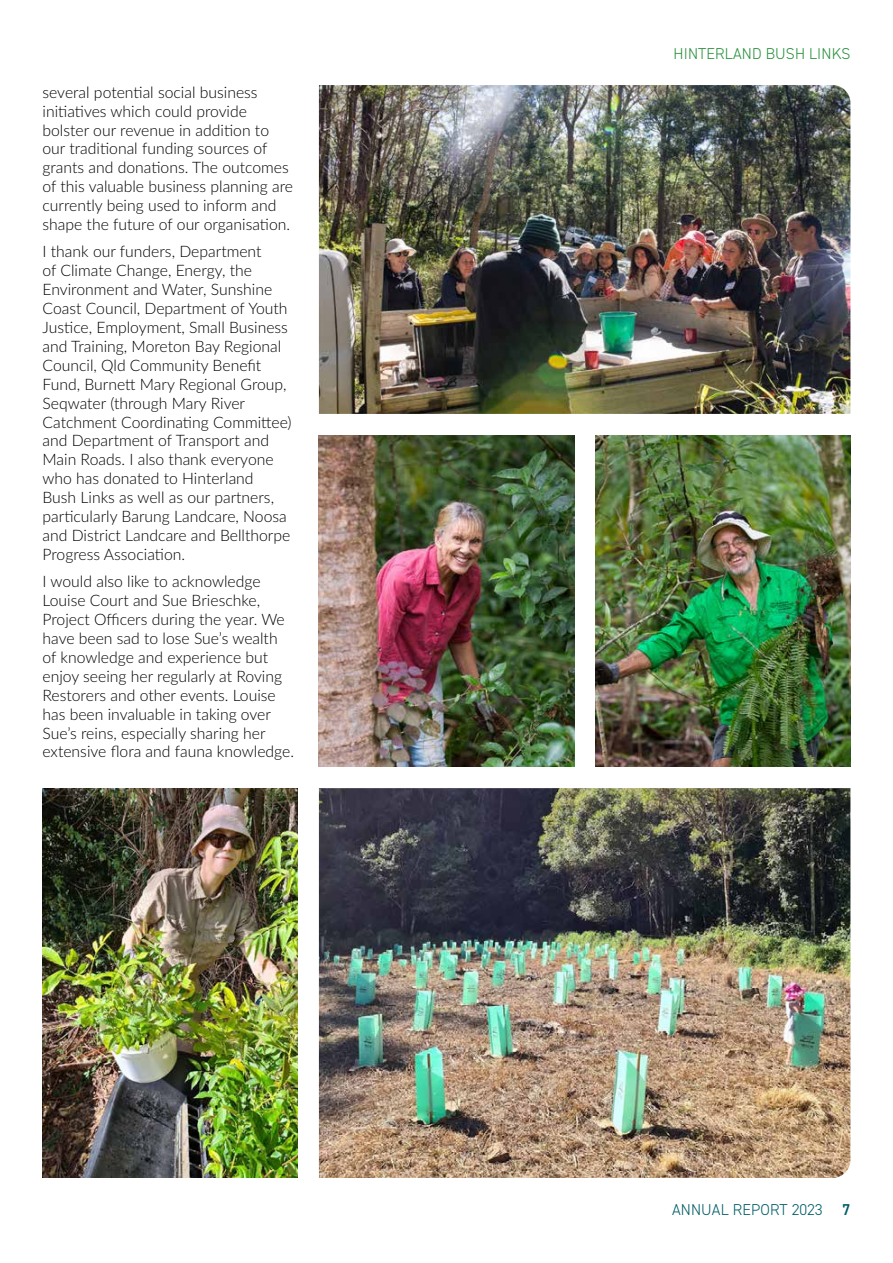
<style>
.page{position:relative;width:893px;height:1263px;background:#fff}
.page>*{position:absolute;margin:0;border:0;box-sizing:border-box;transform-origin:0 0}
.t1{font:300 15.75px/18.9px "Lato";color:#000}
.t2{font:300 15.75px "DIN2014";letter-spacing:.01em;color:#28903b}
.t3{font:300 15.75px "DIN2014";letter-spacing:.01em;color:#005d67}
.t4{font:600 15.75px "DIN2014";color:#005d67}
</style>
<div class="page">
<img style="left:319px;top:788px;width:531px;height:390px">
<img style="left:43px;top:788px;width:255px;height:390px">
<img style="left:319px;top:85px;width:531px;height:329px">
<img style="left:595px;top:435px;width:255px;height:332px">
<img style="left:319px;top:435px;width:255px;height:332px">
<p class="t1" style="left:43px;top:82px;width:252px">several potential social business initiatives which could provide bolster our revenue in addition to our traditional funding sources of grants and donations. The outcomes of this valuable business planning are currently being used to inform and shape the future of our organisation.</p>
<p class="t1" style="left:43px;top:242px;width:251px">I thank our funders, Department<br>of Climate Change, Energy, the Environment and Water, Sunshine Coast Council, Department of Youth Justice, Employment, Small Business and Training, Moreton Bay Regional Council, Qld Community Benefit Fund, Burnett Mary Regional Group, Seqwater (through Mary River Catchment Coordinating Committee) and Department of Transport and Main Roads. I also thank everyone who has donated to Hinterland<br>Bush Links as well as our partners, particularly Barung Landcare, Noosa and District Landcare and Bellthorpe Progress Association.</p>
<p class="t1" style="left:43px;top:572px;width:253px">I would also like to acknowledge Louise Court and Sue Brieschke, Project Officers during the year. We have been sad to lose Sue’s wealth of knowledge and experience but enjoy seeing her regularly at Roving Restorers and other events. Louise has been invaluable in taking over Sue’s reins, especially sharing her extensive flora and fauna knowledge.</p>
<p class="t2" style="left:674px;top:44px;width:178px">HINTERLAND BUSH LINKS</p>
<p class="t3" style="left:672px;top:1200px;width:152px">ANNUAL REPORT 2023</p>
<p class="t4" style="left:842px;top:1199px;width:10px">7</p>
</div>
